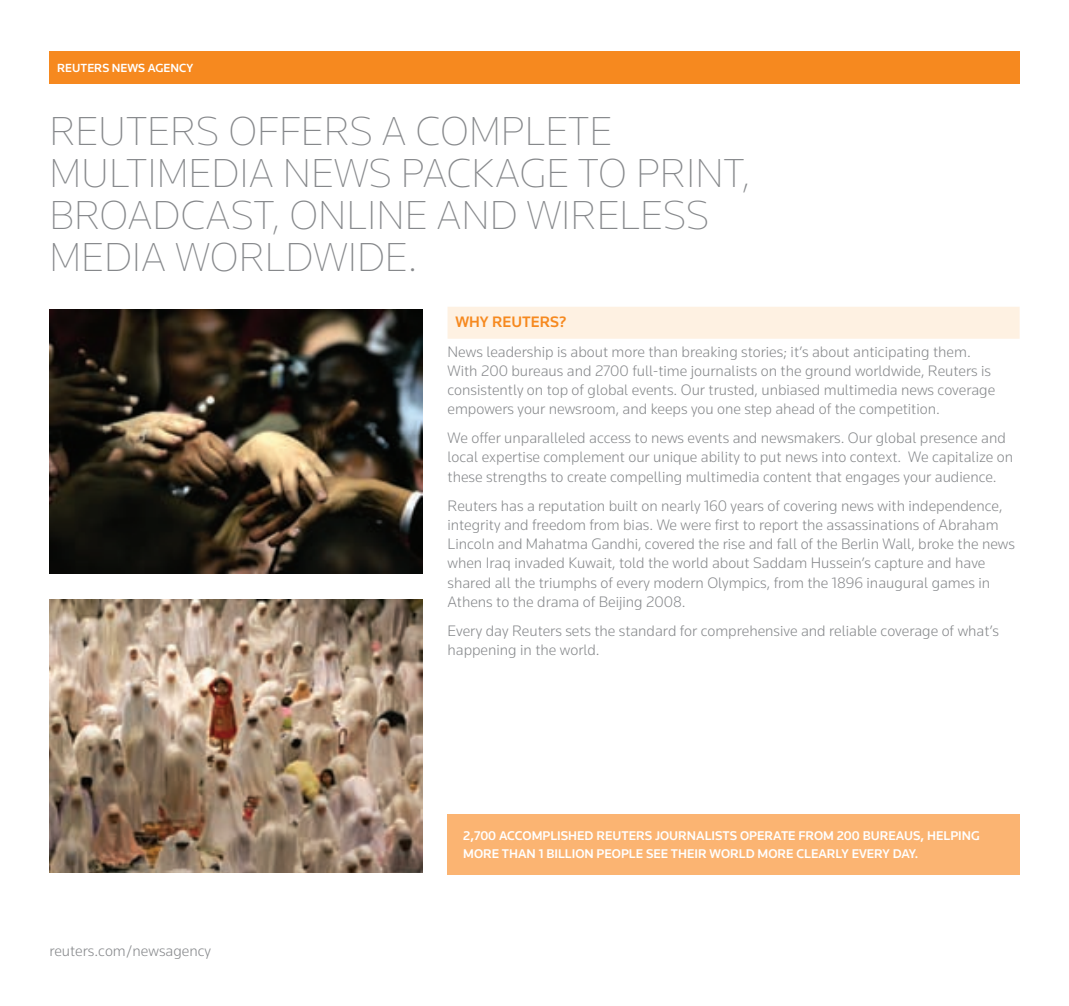
<style>
.page{position:relative;width:1069px;height:1006px;background:#fff}
.page>*{position:absolute;margin:0;border:0;box-sizing:border-box;transform-origin:0 0}
.Intro___Section_Subh{font:200 42px/42px "Knowledge";color:#86888b}
.Body_Text{font:300 15.75px/19.2px "Knowledge";color:#86888b}
.Title_Level_4{font:300 15.75px "Knowledge";color:#86888b}
.Product_Title_Color{font:500 15.75px "Knowledge";color:#f6891f}
.Body_Text_Heading{font:500 13.12px/17.5px "Knowledge";color:#fff}
.Section_Name_Left{font:500 12.25px "Knowledge";color:#fff}
</style>
<div class="page">
<div style="left:448px;top:307px;width:572px;height:32px;background:#fef1e2"></div>
<div style="left:49px;top:51px;width:971px;height:32px;background:#f6891f"></div>
<img style="left:49px;top:309px;width:373px;height:265px">
<img style="left:49px;top:600px;width:373px;height:272px">
<div style="left:448px;top:814px;width:572px;height:60px;background:#fbb472"></div>
<p class="Section_Name_Left" style="left:57px;top:60px;width:138px">REUTERS NEWS AGENCY</p>
<p class="Intro___Section_Subh" style="left:49px;top:110px;width:702px">REUTERS OFFERS A COMPLETE<br>MULTIMEDIA NEWS PACKAGE TO PRINT,<br>BROADCAST, ONLINE AND WIRELESS<br>MEDIA WORLDWIDE.</p>
<p class="Product_Title_Color" style="left:455px;top:312px;width:113px">WHY REUTERS?</p>
<p class="Body_Text" style="left:448px;top:341px;width:549px">News leadership is about more than breaking stories; it’s about anticipating them.<br>With 200 bureaus and 2700 full-time journalists on the ground worldwide, Reuters is consistently on top of global events. Our trusted, unbiased multimedia news coverage empowers your newsroom, and keeps you one step ahead of the competition.</p>
<p class="Body_Text" style="left:448px;top:428px;width:567px">We offer unparalleled access to news events and newsmakers. Our global presence and local expertise complement our unique ability to put news into context. We capitalize on these strengths to create compelling multimedia content that engages your audience.</p>
<p class="Body_Text" style="left:448px;top:495px;width:569px">Reuters has a reputation built on nearly 160 years of covering news with independence, integrity and freedom from bias. We were first to report the assassinations of Abraham Lincoln and Mahatma Gandhi, covered the rise and fall of the Berlin Wall, broke the news when Iraq invaded Kuwait, told the world about Saddam Hussein’s capture and have shared all the triumphs of every modern Olympics, from the 1896 inaugural games in Athens to the drama of Beijing 2008.</p>
<p class="Body_Text" style="left:448px;top:620px;width:553px">Every day Reuters sets the standard for comprehensive and reliable coverage of what’s happening in the world.</p>
<p class="Title_Level_4" style="left:49px;top:941px;width:163px">reuters.com/newsagency</p>
<p class="Body_Text_Heading" style="left:463px;top:827px;width:518px">2,700 ACCOMPLISHED REUTERS JOURNALISTS OPERATE FROM 200 BUREAUS, HELPING<br>MORE THAN 1 BILLION PEOPLE SEE THEIR WORLD MORE CLEARLY EVERY DAY.</p>
</div>
